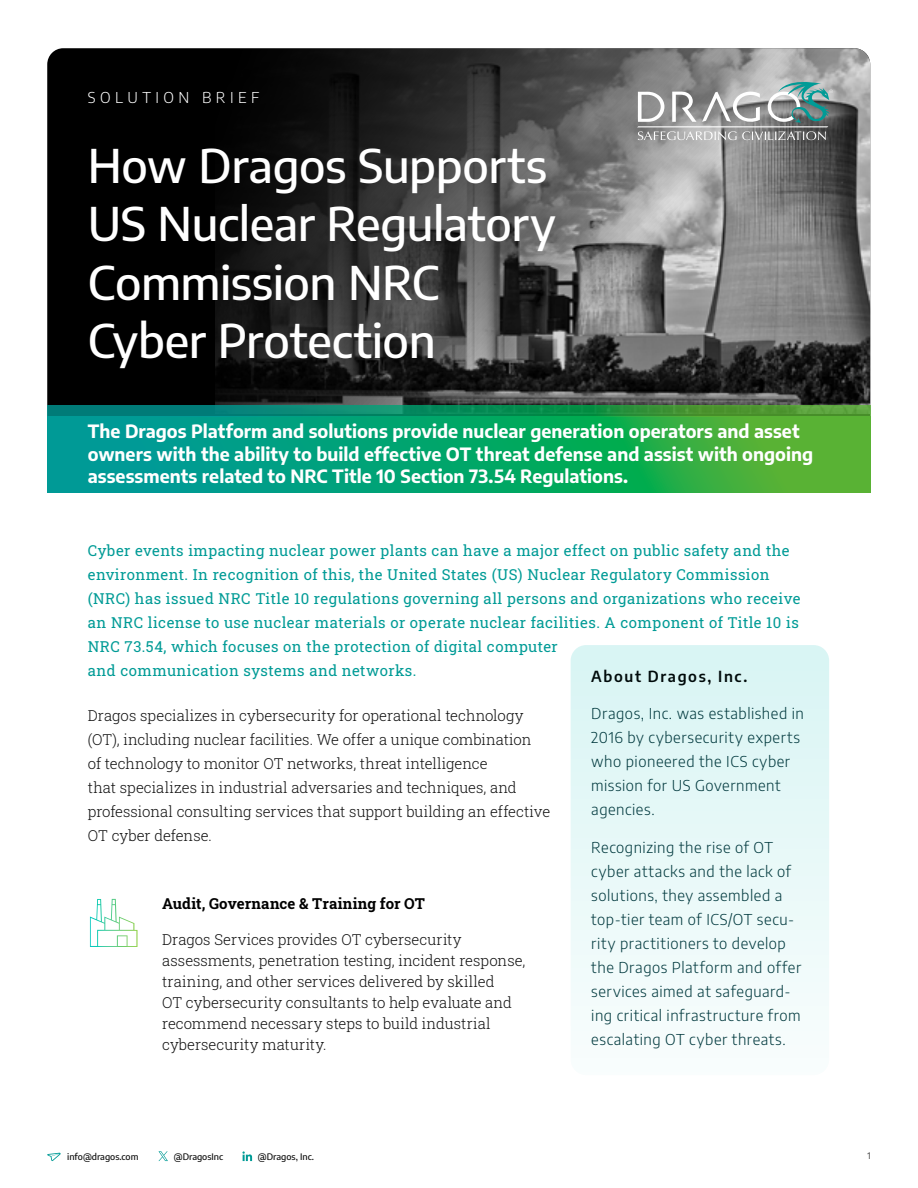
<style>
.page{position:relative;width:918px;height:1188px;background:#fff}
.page>*{position:absolute;margin:0;border:0;box-sizing:border-box;transform-origin:0 0}
.t1{font:500 46.5px/58.5px "Encode Sans";letter-spacing:-.01em;color:#fff}
.t2{font:700 18px/22.5px "Encode Sans";color:#fff}
.t3{font:300 15px/24px "Roboto Slab";color:#101010}
.t4{font:15px/24px "Roboto Slab";letter-spacing:.03em;color:#009b96}
.t5{font:300 15px/24px "Encode Sans";letter-spacing:.035em;color:#00383d}
.t6{font:700 15px "Roboto Slab";color:#000}
.t7{font:600 15px "Encode Sans";letter-spacing:.105em;color:#000a0a}
.t8{font:300 15px "Encode Sans";letter-spacing:.3em;color:#fff}
.t9{font:500 9px "Encode Sans";color:#101010}
.t10{font:300 9px "Encode Sans";color:#101010}
</style>
<div class="page">
<svg style="left:47px;top:1153px;width:14px;height:8px"></svg>
<svg style="left:158px;top:1151px;width:10px;height:10px"></svg>
<svg style="left:242px;top:1151px;width:10px;height:10px"></svg>
<div style="left:47px;top:48px;width:169px;height:358px;background:#000"></div>
<img style="left:216px;top:48px;width:654px;height:358px">
<svg style="left:637px;top:82px;width:196px;height:58px;background:#9aa1a1"></svg>
<svg style="left:47px;top:416px;width:823px;height:76px;background:#14a666"></svg>
<svg style="left:47px;top:406px;width:823px;height:10px;background:#1a8b58"></svg>
<div style="left:571px;top:645px;width:258px;height:430px;background:linear-gradient(to bottom,#d8f4f3,#f9fdfd);border-radius:16px"></div>
<svg style="left:90px;top:899px;width:48px;height:48px"></svg>
<p class="t8" style="left:88px;top:88px;width:173px">SOLUTION BRIEF</p>
<h1 class="t1" style="left:88px;top:134px;width:469px">How Dragos Supports<br>US Nuclear Regulatory<br>Commission NRC<br>Cyber Protection</h1>
<p class="t2" style="left:88px;top:419px;width:727px">The Dragos Platform and solutions provide nuclear generation operators and asset owners with the ability to build effective OT threat defense and assist with ongoing assessments related to NRC Title 10 Section 73.54 Regulations.</p>
<p class="t4" style="left:88px;top:539px;width:714px">Cyber events impacting nuclear power plants can have a major effect on public safety and the environment. In recognition of this, the United States (US) Nuclear Regulatory Commission (NRC) has issued NRC Title 10 regulations governing all persons and organizations who receive an NRC license to use nuclear materials or operate nuclear facilities. A component of Title 10 is NRC 73.54, which focuses on the protection of digital computer<br>and communication systems and networks.</p>
<p class="t3" style="left:88px;top:703px;width:464px">Dragos specializes in cybersecurity for operational technology (OT), including nuclear facilities. We offer a unique combination<br>of technology to monitor OT networks, threat intelligence<br>that specializes in industrial adversaries and techniques, and professional consulting services that support building an effective OT cyber defense.</p>
<p class="t7" style="left:591px;top:665px;width:158px">About Dragos, Inc.</p>
<p class="t5" style="left:591px;top:701px;width:214px">Dragos, Inc. was established in<br>2016 by cybersecurity experts who pioneered the ICS cyber mission for US Government agencies.</p>
<p class="t5" style="left:591px;top:835px;width:211px">Recognizing the rise of OT cyber attacks and the lack of solutions, they assembled a top-tier team of ICS/OT secu&shy;rity practitioners to develop the Dragos Platform and offer services aimed at safeguard&shy;ing critical infrastructure from escalating OT cyber threats.</p>
<p class="t6" style="left:162px;top:893px;width:264px">Audit, Governance &amp; Training for OT</p>
<p class="t3" style="left:162px;top:929px;width:365px;line-height:21px">Dragos Services provides OT cybersecurity assessments, penetration testing, incident response, training, and other services delivered by skilled<br>OT cybersecurity consultants to help evaluate and recommend necessary steps to build industrial cybersecurity maturity.</p>
<p class="t9" style="left:67px;top:1150px;width:73px">info@dragos.com</p>
<p class="t9" style="left:174px;top:1150px;width:51px">@DragosInc</p>
<p class="t9" style="left:258px;top:1150px;width:58px">@Dragos, Inc.</p>
<p class="t10" style="left:868px;top:1150px;width:5px">1</p>
</div>
